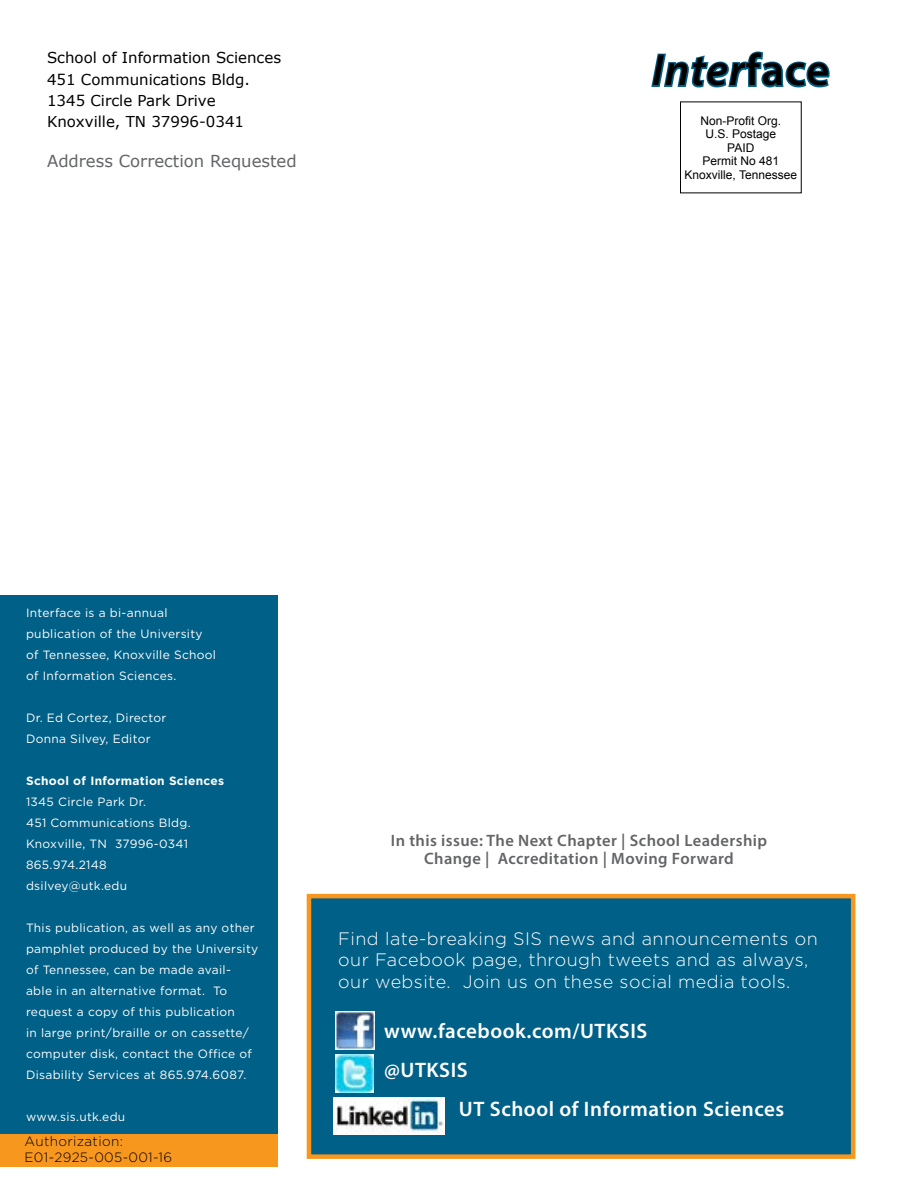
<style>
.page{position:relative;width:918px;height:1188px;background:#fff}
.page>*{position:absolute;margin:0;border:0;box-sizing:border-box;transform-origin:0 0}
.t1{font:italic 600 45px "Myriad Pro";letter-spacing:.025em;color:#000}
.t2{font:600 21px/38.7px "Myriad Pro";letter-spacing:.025em;color:#fff}
.t3{font:300 18px/21.6px "Gotham";letter-spacing:.025em;color:#fff}
.t4{font:600 16.5px/18px "Myriad Pro";letter-spacing:.025em;color:#636466;text-align:center}
.t5{font:16.5px "Verdana";color:#636466}
.t6{font:15px/21.3px "Verdana";color:#000}
.t7{font:300 13.5px/16.2px "Gotham";letter-spacing:.025em;color:#000}
.t8{font:12px/21px "Gotham";letter-spacing:.025em;color:#fff}
.t9{font:12px/13.5px "Arial";color:#000;text-align:center}
.t10{font:700 12px "Gotham";letter-spacing:.025em;color:#fff}
.s1{font-style:normal}
</style>
<div class="page">
<div style="left:0;top:596px;width:278px;height:538px;background:#006087"></div>
<div style="left:0;top:1134px;width:278px;height:32px;background:#f8971d"></div>
<div style="left:309px;top:896px;width:544px;height:261px;background:#006087"></div>
<div style="left:307px;top:894px;width:548px;height:265px;border:4px solid #f8971d"></div>
<img style="left:336px;top:1011px;width:39px;height:38px">
<img style="left:336px;top:1054px;width:38px;height:39px">
<img style="left:333px;top:1098px;width:111px;height:36px">
<svg style="left:651px;top:51px;width:179px;height:37px"></svg>
<p class="t6" style="left:47px;top:47px;width:236px">School of Information Sciences<br>451 Communications Bldg.<br>1345 Circle Park Drive<br>Knoxville, TN 37996-0341</p>
<h3 class="t5" style="left:47px;top:150px;width:251px">Address Correction Requested</h3>
<h1 class="t1" style="left:652px;top:42px;width:179px">Inter<span class="s1">face</span></h1>
<p class="t9" style="left:685px;top:114px;width:114px">Non-Profit Org.<br>U.S. Postage<br>PAID<br>Permit No 481<br>Knoxville, Tennessee</p>
<p class="t8" style="left:26px;top:602px;width:192px">Interface is a bi-annual publication of the University of Tennessee, Knoxville School of Information Sciences.</p>
<p class="t8" style="left:26px;top:707px;width:142px">Dr. Ed Cortez, Director<br>Donna Silvey, Editor</p>
<p class="t10" style="left:26px;top:773px;width:200px">School of Information Sciences</p>
<p class="t8" style="left:26px;top:791px;width:166px">1345 Circle Park Dr.<br>451 Communications Bldg.<br>Knoxville, TN 37996-0341<br>865.974.2148 dsilvey@utk.edu</p>
<p class="t8" style="left:26px;top:917px;width:234px">This publication, as well as any other pamphlet produced by the University of Tennessee, can be made avail&shy;able in an alternative format. To request a copy of this publication<br>in large print/braille or on cassette/ computer disk, contact the Office of Disability Services at 865.974.6087.</p>
<p class="t8" style="left:26px;top:1106px;width:101px">www.sis.utk.edu</p>
<p class="t7" style="left:25px;top:1133px;width:149px">Authorization:<br>E01-2925-005-001-16</p>
<h3 class="t4" style="left:391px;top:831px;width:378px">In this issue: The Next Chapter | School Leadership<br>Change | Accreditation | Moving Forward</h3>
<h3 class="t3" style="left:338px;top:927px;width:481px">Find late-breaking SIS news and announcements on our Facebook page, through tweets and as always, our website. Join us on these social media tools.</h3>
<h2 class="t2" style="left:384px;top:1011px;width:265px">www.facebook.com/UTKSIS @UTKSIS</h2>
<h2 class="t2" style="left:459px;top:1089px;width:327px">UT School of Information Sciences</h2>
</div>
